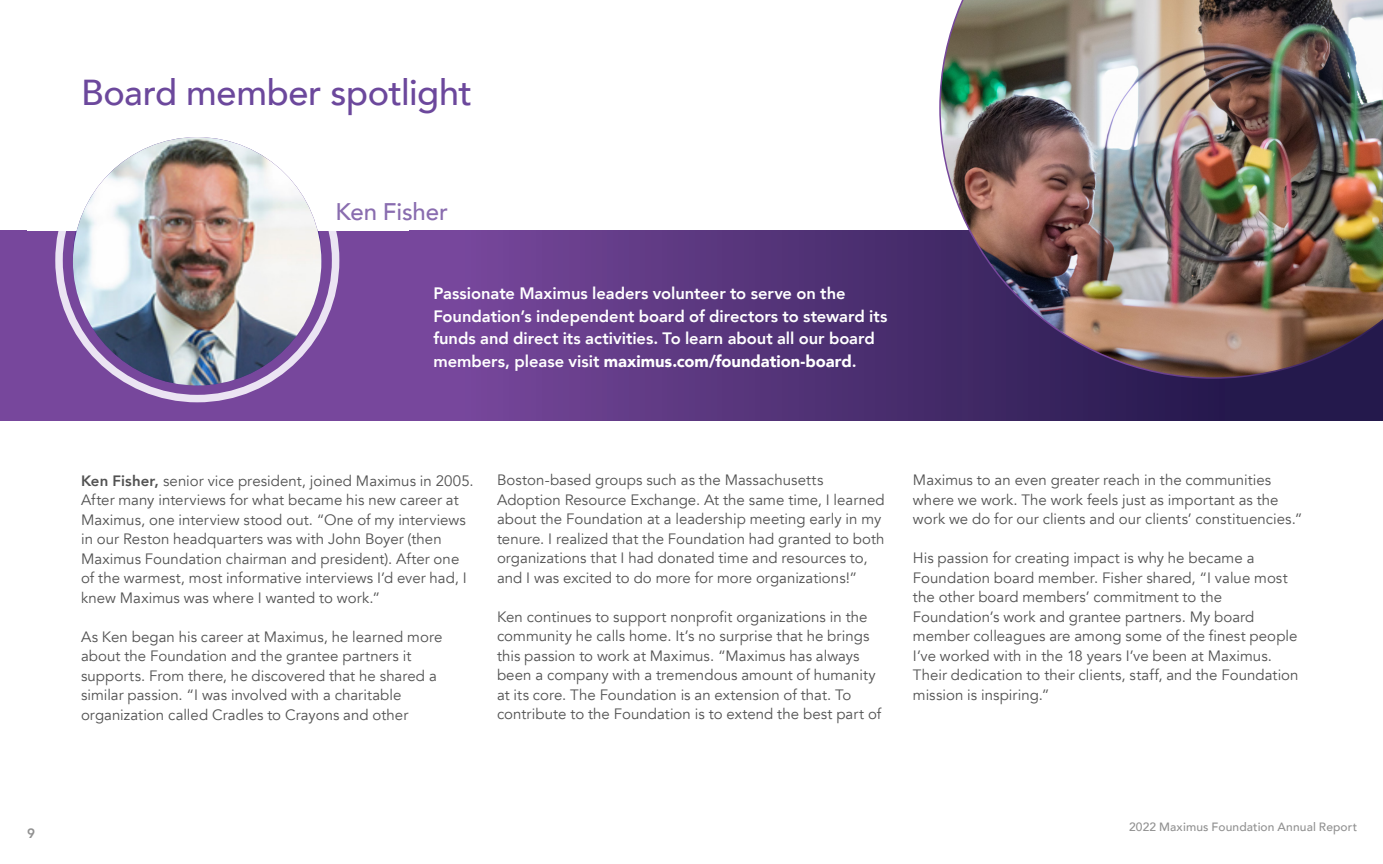
<style>
.page{position:relative;width:1383px;height:864px;background:#fff}
.page>*{position:absolute;margin:0;border:0;box-sizing:border-box;transform-origin:0 0}
.t1{font:500 36px "Avenir";letter-spacing:-.01em;color:#6c489c}
.t2{font:500 24px "Avenir";letter-spacing:-.005em;color:#896caf}
.t3{font:800 16.5px/22.5px "Avenir";color:#fff}
.t4{font:15px/19.5px "Avenir";letter-spacing:.005em;color:#525252}
.t5{font:800 13.5px "Avenir";color:#919191}
.t6{font:500 12px "Avenir";letter-spacing:.01em;color:#919191}
.s1{font-weight:900}
.s2{font-weight:800}
</style>
<div class="page">
<svg style="left:0;top:231px;width:1382px;height:190px;background:#5d3982"></svg>
<svg style="left:59px;top:230px;width:276px;height:169px;background:#8a61aa"></svg>
<div style="left:55px;top:118px;width:284px;height:284px;border:8px solid #ebe4f3;border-radius:50%"></div>
<div style="left:27px;top:112px;width:381px;height:118px;background:#fff"></div>
<img style="left:73px;top:137px;width:248px;height:249px;border-radius:124px">
<img style="left:939px;top:0;width:443px;height:379px">
<p class="t5" style="left:27px;top:822px;width:9px">9</p>
<h2 class="t1" style="left:81px;top:62px;width:392px">Board member spotlight</h2>
<p class="t2" style="left:335px;top:191px;width:114px">Ken Fisher</p>
<p class="t3" style="left:433px;top:282px;width:455px">Passionate Maximus leaders volunteer to serve on the Foundation’s independent board of directors to steward its funds and direct its activities. To learn about all our board members, please visit <span class="s1">maximus.com/foundation-board</span>.</p>
<p class="t4" style="left:81px;top:471px;width:394px"><span class="s2">Ken Fisher,</span> senior vice president, joined Maximus in 2005.<br>After many interviews for what became his new career at Maximus, one interview stood out. “One of my interviews in our Reston headquarters was with John Boyer (then Maximus Foundation chairman and president). After one of the warmest, most informative interviews I’d ever had, I knew Maximus was where I wanted to work.”</p>
<p class="t4" style="left:81px;top:627px;width:363px">As Ken began his career at Maximus, he learned more about the Foundation and the grantee partners it supports. From there, he discovered that he shared a similar passion. “I was involved with a charitable organization called Cradles to Crayons and other</p>
<p class="t4" style="left:497px;top:471px;width:389px">Boston-based groups such as the Massachusetts Adoption Resource Exchange. At the same time, I learned about the Foundation at a leadership meeting early in my tenure. I realized that the Foundation had granted to both organizations that I had donated time and resources to, and I was excited to do more for more organizations!”</p>
<p class="t4" style="left:497px;top:607px;width:386px">Ken continues to support nonprofit organizations in the community he calls home. It’s no surprise that he brings this passion to work at Maximus. “Maximus has always been a company with a tremendous amount of humanity at its core. The Foundation is an extension of that. To contribute to the Foundation is to extend the best part of</p>
<p class="t4" style="left:913px;top:470px;width:391px">Maximus to an even greater reach in the communities where we work. The work feels just as important as the work we do for our clients and our clients’ constituencies.”</p>
<p class="t4" style="left:913px;top:548px;width:387px">His passion for creating impact is why he became a Foundation board member. Fisher shared, “I value most the other board members’ commitment to the Foundation’s work and grantee partners. My board member colleagues are among some of the finest people I’ve worked with in the 18 years I’ve been at Maximus.<br>Their dedication to their clients, staff, and the Foundation mission is inspiring.”</p>
<p class="t6" style="left:1129px;top:816px;width:230px">2022 Maximus Foundation Annual Report</p>
</div>
